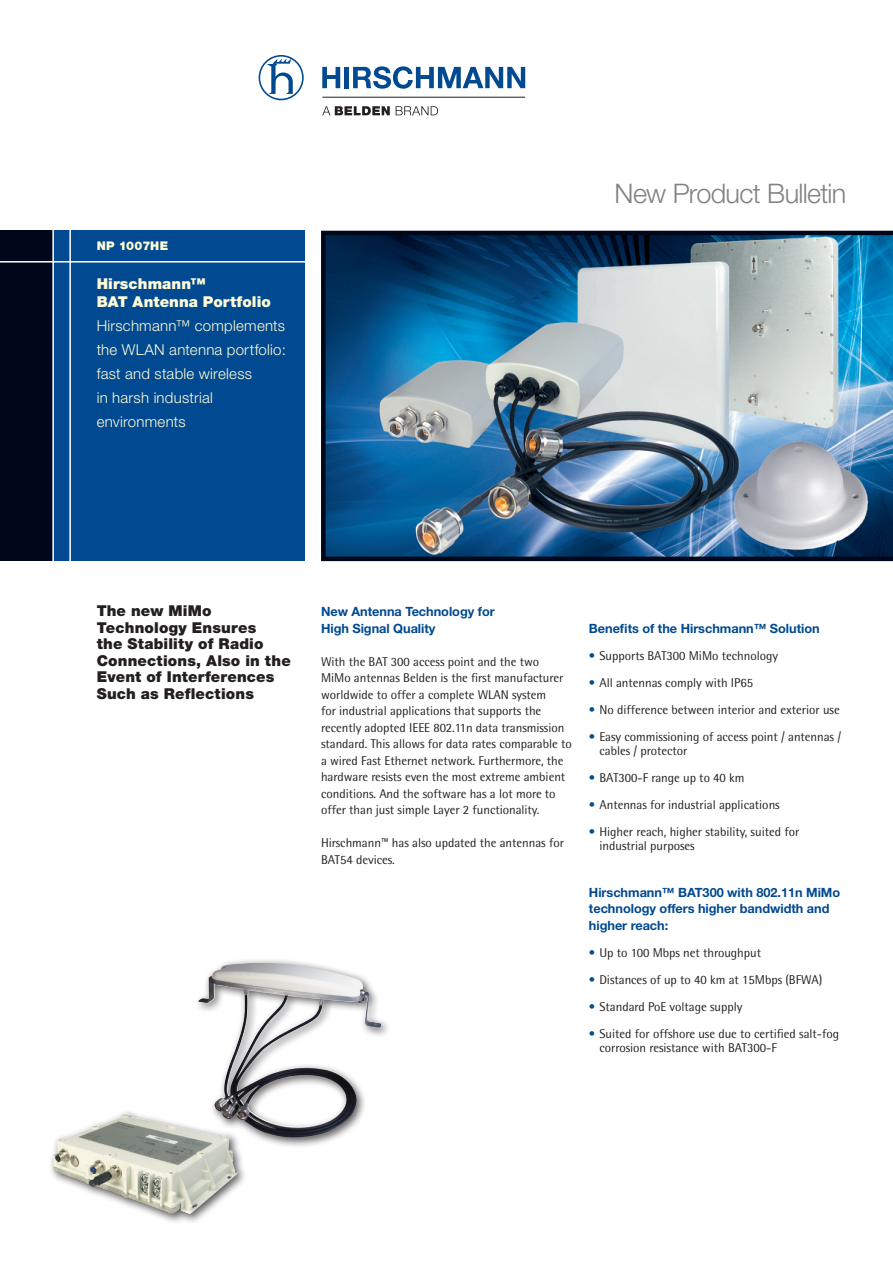
<style>
.page{position:relative;width:893px;height:1263px;background:#fff}
.page>*{position:absolute;margin:0;border:0;box-sizing:border-box;transform-origin:0 0}
.t1{font:300 27px "Helvetica Neue";letter-spacing:-.025em;color:#808285}
.t2{font:900 15px/16.5px "Helvetica Neue";letter-spacing:.01em;color:#231f20}
.t3{font:300 15px/24px "Helvetica Neue";letter-spacing:.015em;color:#fffbd6}
.t4{font:900 15px/18px "Helvetica Neue";letter-spacing:.005em;color:#fffbd6}
.t5{font:12.75px/16.5px "Rotis Semi Sans Std";letter-spacing:-.005em;color:#231f20}
.t6{font:700 12.75px/16.5px "Helvetica Neue";letter-spacing:-.005em;color:#014990}
.t7{font:900 12px "Helvetica Neue";letter-spacing:.005em;color:#fffbd6}
.s1{color:#004e8e}
</style>
<div class="page">
<div style="left:0;top:231px;width:304px;height:330px;background:#014990"></div>
<div style="left:1px;top:231px;width:52px;height:330px;background:#01071a"></div>
<hr style="left:52px;top:226px;width:2px;height:341px;background:#fff">
<hr style="left:69px;top:226px;width:2px;height:341px;background:#fff">
<hr style="left:0;top:261px;width:310px;height:2px;background:#fff">
<img style="left:321px;top:231px;width:572px;height:330px">
<svg style="left:322px;top:106px;width:68px;height:9px"></svg>
<svg style="left:396px;top:106px;width:42px;height:9px"></svg>
<svg style="left:322px;top:67px;width:18px;height:21px"></svg>
<div style="left:344px;top:67px;width:5px;height:21px;background:#014990"></div>
<svg style="left:259px;top:55px;width:45px;height:45px"></svg>
<svg style="left:353px;top:66px;width:172px;height:23px"></svg>
<hr style="left:322px;top:97px;width:203px;height:1px;background:#231f20">
<div style="left:193px;top:958px;width:198px;height:190px;background:#231f20;opacity:.75"></div>
<img style="left:198px;top:963px;width:183px;height:175px">
<div style="left:48px;top:1106px;width:199px;height:117px;background:#231f20;opacity:.75"></div>
<img style="left:53px;top:1111px;width:72px;height:78px">
<p class="t7" style="left:97px;top:238px;width:73px">NP 1007HE</p>
<p class="t4" style="left:97px;top:275px;width:176px">Hirschmann™<br>BAT Antenna Portfolio</p>
<p class="t3" style="left:97px;top:313px;width:191px">Hirschmann™ complements the WLAN antenna portfolio: fast and stable wireless<br>in harsh industrial environments</p>
<h1 class="t1" style="left:615px;top:177px;width:233px">New Product Bulletin</h1>
<p class="t2" style="left:97px;top:603px;width:196px">The new MiMo<br>Technology Ensures<br>the Stability of Radio<br>Connections, Also in the<br>Event of Interferences<br>Such as Reflections</p>
<p class="t6" style="left:321px;top:603px;width:175px">New Antenna Technology for<br>High Signal Quality</p>
<p class="t5" style="left:321px;top:653px;width:252px">With the BAT 300 access point and the two MiMo antennas Belden is the first manufacturer worldwide to offer a complete WLAN system<br>for industrial applications that supports the recently adopted IEEE 802.11n data transmission standard. This allows for data rates comparable to a wired Fast Ethernet network. Furthermore, the hardware resists even the most extreme ambient conditions. And the software has a lot more to offer than just simple Layer 2 functionality.</p>
<p class="t5" style="left:321px;top:835px;width:244px">Hirschmann™ has also updated the antennas for<br>BAT54 devices.</p>
<p class="t6" style="left:589px;top:620px;width:232px">Benefits of the Hirschmann™ Solution</p>
<p class="t5" style="left:589px;top:647px;width:191px"><span class="s1">•</span> Supports BAT300 MiMo technology</p>
<p class="t5" style="left:589px;top:674px;width:166px"><span class="s1">•</span> All antennas comply with IP65</p>
<p class="t5" style="left:589px;top:701px;width:252px"><span class="s1">•</span> No difference between interior and exterior use</p>
<p class="t5" style="left:599px;top:729px;width:243px;line-height:14.2px;text-indent:-11px"><span class="s1">•</span> Easy commissioning of access point / antennas / cables / protector</p>
<p class="t5" style="left:589px;top:769px;width:157px"><span class="s1">•</span> BAT300-F range up to 40 km</p>
<p class="t5" style="left:589px;top:796px;width:192px"><span class="s1">•</span> Antennas for industrial applications</p>
<p class="t5" style="left:599px;top:824px;width:201px;line-height:14.2px;text-indent:-11px"><span class="s1">•</span> Higher reach, higher stability, suited for industrial purposes</p>
<p class="t6" style="left:589px;top:884px;width:253px">Hirschmann™ BAT300 with 802.11n MiMo technology offers higher bandwidth and higher reach:</p>
<p class="t5" style="left:589px;top:944px;width:174px"><span class="s1">•</span> Up to 100 Mbps net throughput</p>
<p class="t5" style="left:589px;top:971px;width:235px"><span class="s1">•</span> Distances of up to 40 km at 15Mbps (BFWA)</p>
<p class="t5" style="left:589px;top:998px;width:155px"><span class="s1">•</span> Standard PoE voltage supply</p>
<p class="t5" style="left:599px;top:1026px;width:241px;line-height:14.2px;text-indent:-11px"><span class="s1">•</span> Suited for offshore use due to certified salt-fog corrosion resistance with BAT300-F</p>
</div>
